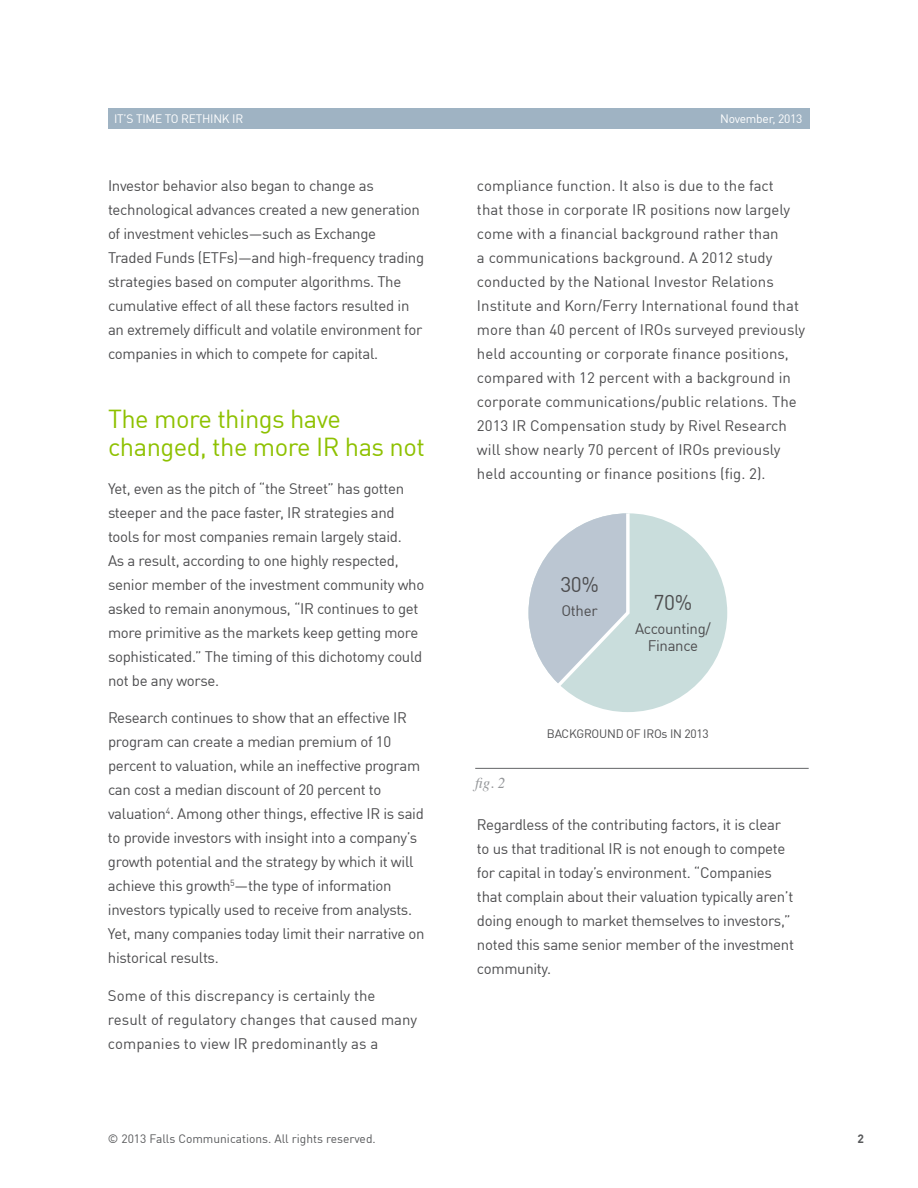
<style>
.page{position:relative;width:918px;height:1188px;background:#fff}
.page>*{position:absolute;margin:0;border:0;box-sizing:border-box;transform-origin:0 0}
.t1{font:25.5px/28.5px "DIN Offc";letter-spacing:-.02em;color:#8ec100}
.t2{font:21px "DIN Offc";color:#4d4d4f}
.t3{font:15px/24px "DIN Offc";letter-spacing:-.02em;color:#4d4d4f}
.t4{font:15px/24px "DIN Offc";color:#4d4d4f}
.t5{font:italic 15px "Times";color:#939598}
.t6{font:12px "DIN Offc";color:#58595b}
.t7{font:12px "DIN Offc";letter-spacing:-.02em;color:#fff}
.t8{font:12px "DIN Offc";letter-spacing:-.02em;color:#4d4d4f}
.t9{font:700 12px "DIN Offc";color:#58595b}
</style>
<div class="page">
<div style="left:108px;top:108px;width:702px;height:21px;background:#9fb3c3"></div>
<div style="left:529px;top:513px;width:198px;height:199px;background:#c9dddc;border-radius:50%"></div>
<svg style="left:529px;top:513px;width:102px;height:178px"></svg>
<hr style="left:475px;top:768px;width:334px;height:1px;background:#636466">
<p class="t7" style="left:114px;top:111px;width:126px">It’s ti me to rethi nk IR</p>
<p class="t7" style="left:720px;top:111px;width:84px">November, 2013</p>
<p class="t3" style="left:108px;top:173px;width:318px">Investor behavior also began to change as technological advances created a new generation of investment vehicles—such as Exchange<br>Traded Funds (ETFs)—and high-frequency trading strategies based on computer algorithms. The cumulative effect of all these factors resulted in an extremely difficult and volatile environment for companies in which to compete for capital.</p>
<h1 class="t1" style="left:108px;top:404px;width:318px">The more things have changed, the more IR has not</h1>
<p class="t3" style="left:108px;top:476px;width:318px">Yet, even as the pitch of “the Street” has gotten steeper and the pace faster, IR strategies and tools for most companies remain largely staid.<br>As a result, according to one highly respected, senior member of the investment community who asked to remain anonymous, “IR continues to get more primitive as the markets keep getting more sophisticated.” The timing of this dichotomy could not be any worse.</p>
<p class="t3" style="left:108px;top:706px;width:318px">Research continues to show that an effective IR program can create a median premium of 10 percent to valuation, while an ineffective program can cost a median discount of 20 percent to valuation<sup>4</sup>. Among other things, effective IR is said to provide investors with insight into a company’s growth potential and the strategy by which it will achieve this growth<sup>5</sup>—the type of information investors typically used to receive from analysts.<br>Yet, many companies today limit their narrative on historical results.</p>
<p class="t4" style="left:108px;top:983px;width:311px">Some of this discrepancy is certainly the result of regulatory changes that caused many companies to view IR predominantly as a</p>
<p class="t4" style="left:477px;top:173px;width:330px">compliance function. It also is due to the fact<br>that those in corporate IR positions now largely come with a financial background rather than<br>a communications background. A 2012 study conducted by the National Investor Relations Institute and Korn/Ferry International found that more than 40 percent of IROs surveyed previously held accounting or corporate finance positions, compared with 12 percent with a background in corporate communications/public relations. The 2013 IR Compensation study by Rivel Research will show nearly 70 percent of IROs previously held accounting or finance positions (fig. 2).</p>
<h2 class="t2" style="left:560px;top:571px;width:40px">30%</h2>
<p class="t3" style="left:562px;top:598px;width:38px">Other</p>
<h2 class="t2" style="left:654px;top:589px;width:40px">70%</h2>
<p class="t3" style="left:635px;top:620px;width:77px;line-height:17.4px;text-align:center">Accounting/<br>Finance</p>
<p class="t5" style="left:475px;top:770px;width:31px">fig. 2</p>
<p class="t8" style="left:547px;top:726px;width:16px">Backgro</p>
<p class="t8" style="left:599px;top:726px;width:111px">und of iRos IN 2013</p>
<p class="t3" style="left:477px;top:812px;width:319px">Regardless of the contributing factors, it is clear to us that traditional IR is not enough to compete for capital in today’s environment. “Companies that complain about their valuation typically aren’t doing enough to market themselves to investors,” noted this same senior member of the investment community.</p>
<p class="t6" style="left:108px;top:1131px;width:269px">© 2013 Falls Communications. All rights reserved.</p>
<p class="t9" style="left:857px;top:1130px;width:8px">2</p>
</div>
